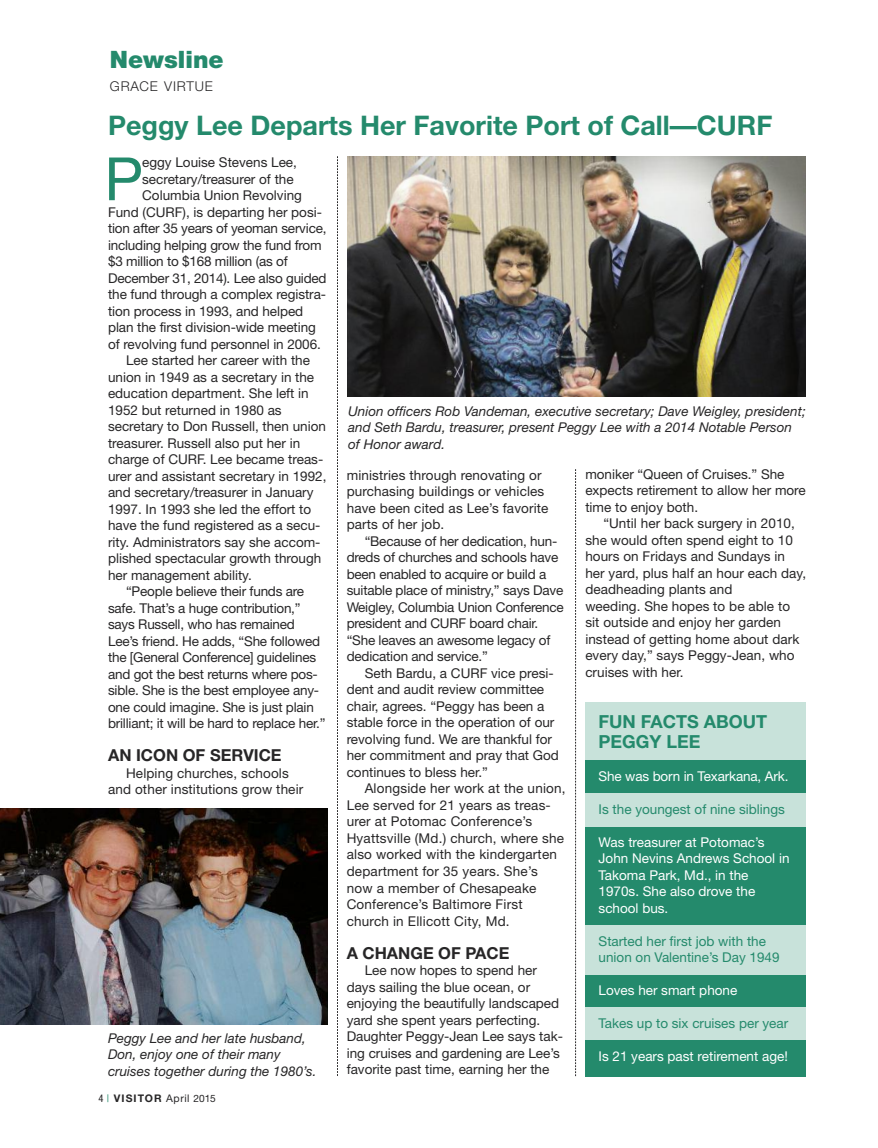
<style>
.page{position:relative;width:878px;height:1148px;background:#fff}
.page>*{position:absolute;margin:0;border:0;box-sizing:border-box;transform-origin:0 0}
.t1{font:59.7px "Helvetica Neue";color:#248a6c}
.t2{font:700 27px "Helvetica Neue";color:#248a6c}
.t3{font:900 24px "Helvetica Neue";color:#248a6c}
.t4{font:700 18px/19.5px "Helvetica Neue";color:#248a6c}
.t5{font:700 16.5px "Helvetica Neue";color:#272627}
.t6{font:13.5px/16.5px "Helvetica Neue";color:#272627}
.t7{font:italic 13.5px/16.5px "Helvetica Neue";color:#272627}
.t8{font:13.5px/16.5px "Helvetica Neue";color:#fff}
.t9{font:13.5px/16.5px "Helvetica Neue";color:#248a6c}
.t10{font:300 13.5px "Helvetica Neue";letter-spacing:.055em;color:#272627}
.t11{font:700 10.5px "Helvetica Neue";letter-spacing:.1em;color:#272627}
.s1{font-weight:400;font-stretch:condensed}
.s2{font-weight:400;font-stretch:condensed;color:#248a6c}
.s3{font-weight:400}
.s4{font-weight:400;font-size:10.2px}
</style>
<div class="page">
<svg style="left:575px;top:469px;width:1px;height:607px"></svg>
<svg style="left:337px;top:156px;width:1px;height:919px"></svg>
<div style="left:585px;top:704px;width:220px;height:372px;background:#248a6c"></div>
<div style="left:585px;top:793px;width:220px;height:33px;background:#c8e2da"></div>
<div style="left:585px;top:702px;width:220px;height:57px;background:#c8e2da"></div>
<div style="left:585px;top:925px;width:220px;height:49px;background:#c8e2da"></div>
<div style="left:585px;top:1006px;width:220px;height:33px;background:#c8e2da"></div>
<img style="left:0;top:808px;width:327px;height:216px">
<img style="left:348px;top:156px;width:457px;height:241px">
<h3 class="t3" style="left:110px;top:51px;width:115px">Newsline</h3>
<p class="t10" style="left:110px;top:81px;width:104px">GRACE VIRTUE</p>
<h2 class="t2" style="left:108px;top:115px;width:665px">Peggy Lee Departs Her Favorite Port of Call—CURF</h2>
<h1 class="t1" style="left:104px;top:157px;width:40px">P</h1>
<p class="t6" style="left:142px;top:155px;width:156px">eggy Louise Stevens Lee,</p>
<p class="t6" style="left:142px;top:172px;width:153px">secretary/treasurer of the</p>
<p class="t6" style="left:142px;top:188px;width:161px">Columbia Union Revolving</p>
<p class="t6" style="left:108px;top:205px;width:215px">Fund (CURF), is departing her posi-</p>
<p class="t6" style="left:108px;top:221px;width:220px">tion after 35 years of yeoman service,</p>
<p class="t6" style="left:108px;top:238px;width:215px">including helping grow the fund from</p>
<p class="t6" style="left:108px;top:254px;width:181px">$3 million to $168 million (as of</p>
<p class="t6" style="left:108px;top:271px;width:220px">December 31, 2014). Lee also guided</p>
<p class="t6" style="left:108px;top:287px;width:220px">the fund through a complex registra-</p>
<p class="t6" style="left:108px;top:304px;width:197px">tion process in 1993, and helped</p>
<p class="t6" style="left:108px;top:320px;width:209px">plan the first division-wide meeting</p>
<p class="t6" style="left:108px;top:337px;width:214px">of revolving fund personnel in 2006.</p>
<p class="t6" style="left:126px;top:353px;width:185px">Lee started her career with the</p>
<p class="t6" style="left:108px;top:370px;width:208px">union in 1949 as a secretary in the</p>
<p class="t6" style="left:108px;top:386px;width:202px">education department. She left in</p>
<p class="t6" style="left:108px;top:403px;width:175px">1952 but returned in 1980 as</p>
<p class="t6" style="left:108px;top:419px;width:219px">secretary to Don Russell, then union</p>
<p class="t6" style="left:108px;top:436px;width:194px">treasurer. Russell also put her in</p>
<p class="t6" style="left:108px;top:452px;width:217px">charge of CURF. Lee became treas-</p>
<p class="t6" style="left:108px;top:469px;width:220px">urer and assistant secretary in 1992,</p>
<p class="t6" style="left:108px;top:485px;width:207px">and secretary/treasurer in January</p>
<p class="t6" style="left:108px;top:502px;width:205px">1997. In 1993 she led the effort to</p>
<p class="t6" style="left:108px;top:518px;width:214px">have the fund registered as a secu-</p>
<p class="t6" style="left:108px;top:535px;width:214px">rity. Administrators say she accom-</p>
<p class="t6" style="left:108px;top:551px;width:215px">plished spectacular growth through</p>
<p class="t6" style="left:108px;top:568px;width:145px">her management ability.</p>
<p class="t6" style="left:126px;top:584px;width:180px">“People believe their funds are</p>
<p class="t6" style="left:108px;top:601px;width:194px">safe. That’s a huge contribution,”</p>
<p class="t6" style="left:108px;top:617px;width:188px">says Russell, who has remained</p>
<p class="t6" style="left:108px;top:634px;width:213px">Lee’s friend. He adds, “She followed</p>
<p class="t6" style="left:108px;top:650px;width:209px">the [General Conference] guidelines</p>
<p class="t6" style="left:108px;top:667px;width:211px">and got the best returns where pos-</p>
<p class="t6" style="left:108px;top:683px;width:213px">sible. She is the best employee any-</p>
<p class="t6" style="left:108px;top:700px;width:207px">one could imagine. She is just plain</p>
<p class="t6" style="left:108px;top:716px;width:219px">brilliant; it will be hard to replace her.”</p>
<p class="t5" style="left:108px;top:749px;width:175px">AN ICON OF SERVICE</p>
<p class="t6" style="left:108px;top:766px;width:197px;text-align:center">Helping churches, schools<br>and other institutions grow their</p>
<p class="t7" style="left:108px;top:1031px;width:210px">Peggy Lee and her late husband,<br>Don, enjoy one of their many cruises together during the 1980’s.</p>
<p class="t11" style="left:98px;top:1094px;width:119px"><span class="s1">4</span> <span class="s2">|</span> VISITOR <span class="s3">April</span> <span class="s4">2015</span></p>
<p class="t7" style="left:348px;top:404px;width:459px">Union officers Rob Vandeman, executive secretary; Dave Weigley, president; and Seth Bardu, treasurer, present Peggy Lee with a 2014 Notable Person of Honor award.</p>
<p class="t6" style="left:347px;top:468px;width:203px">ministries through renovating or purchasing buildings or vehicles have been cited as Lee’s favorite parts of her job.</p>
<p class="t6" style="left:347px;top:534px;width:218px;text-indent:18px">“Because of her dedication, hun&shy;dreds of churches and schools have been enabled to acquire or build a suitable place of ministry,” says Dave Weigley, Columbia Union Conference president and CURF board chair. “She leaves an awesome legacy of dedication and service.”</p>
<p class="t6" style="left:347px;top:666px;width:214px;text-indent:18px">Seth Bardu, a CURF vice presi&shy;dent and audit review committee chair, agrees. “Peggy has been a stable force in the operation of our revolving fund. We are thankful for her commitment and pray that God continues to bless her.”</p>
<p class="t6" style="left:347px;top:781px;width:220px;text-indent:18px">Alongside her work at the union,<br>Lee served for 21 years as treas&shy;urer at Potomac Conference’s<br>Hyattsville (Md.) church, where she also worked with the kindergarten department for 35 years. She’s now a member of Chesapeake<br>Conference’s Baltimore First church in Ellicott City, Md.</p>
<p class="t5" style="left:346px;top:946px;width:164px">A CHANGE OF PACE</p>
<p class="t6" style="left:347px;top:963px;width:218px;text-indent:18px">Lee now hopes to spend her days sailing the blue ocean, or enjoying the beautifully landscaped yard she spent years perfecting.<br>Daughter Peggy-Jean Lee says tak&shy;ing cruises and gardening are Lee’s favorite past time, earning her the</p>
<p class="t6" style="left:585px;top:467px;width:222px">moniker “Queen of Cruises.” She expects retirement to allow her more time to enjoy both.</p>
<p class="t6" style="left:585px;top:516px;width:222px;text-indent:18px">“Until her back surgery in 2010, she would often spend eight to 10 hours on Fridays and Sundays in her yard, plus half an hour each day, deadheading plants and<br>weeding. She hopes to be able to sit outside and enjoy her garden instead of getting home about dark every day,” says Peggy-Jean, who cruises with her.</p>
<h3 class="t4" style="left:598px;top:713px;width:170px">FUN FACTS ABOUT<br>PEGGY LEE</h3>
<p class="t8" style="left:598px;top:769px;width:191px">She was born in Texarkana, Ark.</p>
<p class="t9" style="left:598px;top:802px;width:188px">Is the youngest of nine siblings</p>
<p class="t8" style="left:598px;top:835px;width:192px">Was treasurer at Potomac’s<br>John Nevins Andrews School in<br>Takoma Park, Md., in the<br>1970s. She also drove the school bus.</p>
<p class="t9" style="left:598px;top:934px;width:182px">Started her first job with the union on Valentine’s Day 1949</p>
<p class="t8" style="left:598px;top:983px;width:140px">Loves her smart phone</p>
<p class="t9" style="left:598px;top:1016px;width:191px">Takes up to six cruises per year</p>
<p class="t8" style="left:598px;top:1049px;width:191px">Is 21 years past retirement age!</p>
</div>
